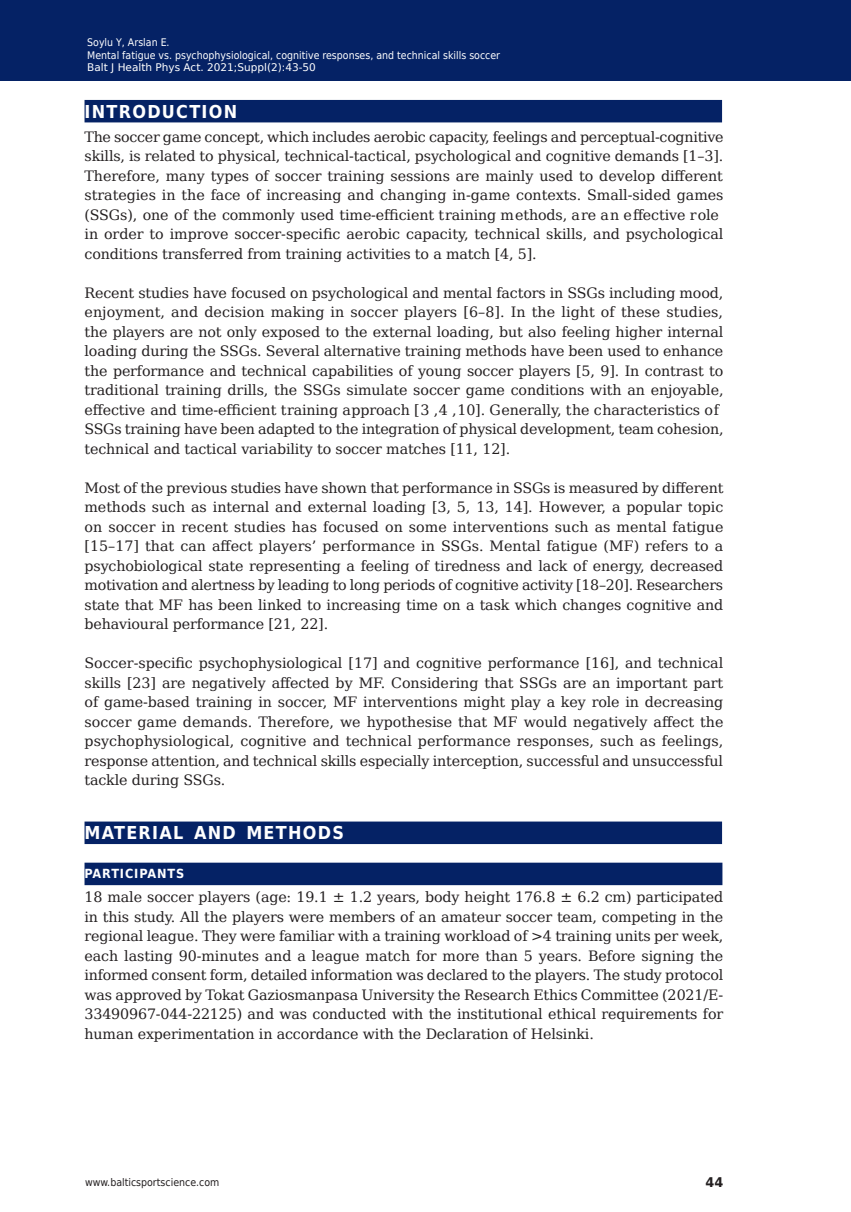
<style>
.page{position:relative;width:851px;height:1212px;background:#fff}
.page>*{position:absolute;margin:0;border:0;box-sizing:border-box;transform-origin:0 0}
.t1{font:700 17.85px "DejaVu Sans Condensed";letter-spacing:.07em;color:#fff}
.t2{font:14.25px/19.5px "DejaVu Serif";letter-spacing:-.01em;color:#231f20;text-align:justify}
.t3{font:700 13.35px "DejaVu Sans";color:#231f20;scale:.96 1}
.t4{font:700 12.6px "DejaVu Sans Condensed";letter-spacing:.07em;color:#fff}
.t5{font:10.5px/12.6px "DejaVu Sans Condensed";color:#fff}
.t6{font:10.5px "DejaVu Sans";color:#fff}
.t7{font:10.5px "DejaVu Sans Condensed";color:#231f20}
</style>
<div class="page">
<div style="left:0;top:0;width:850px;height:80px;background:#052265"></div>
<div style="left:84px;top:100px;width:638px;height:22px;background:#052265"></div>
<div style="left:84px;top:821px;width:638px;height:23px;background:#052265"></div>
<div style="left:84px;top:863px;width:638px;height:22px;background:#052265"></div>
<p class="t5" style="left:87px;top:35px;width:414px">Soylu Y, Arslan E.<br>Mental fatigue vs. psychophysiological, cognitive responses, and technical skills soccer</p>
<p class="t6" style="left:87px;top:59px;width:230px">Balt J Health Phys Act. 2021;Suppl(2):43-50</p>
<p class="t1" style="left:84px;top:97px;width:154px">INTRODUCTION</p>
<p class="t2" style="left:84px;top:126px;width:640px;text-align:left">The soccer game concept, which includes aerobic capacity, feelings and perceptual-cognitive skills, is related to physical, technical-tactical, psychological and cognitive demands [1–3].<br>Therefore, many types of soccer training sessions are mainly used to develop different strategies in the face of increasing and changing in-game contexts. Small-sided games (SSGs), one of the commonly used time-efficienttrainingmethods,areaneffectiverole<br>in order to improve soccer-specific aerobic capacity, technical skills, and psychological conditions transferred from training activities to a match [4, 5].</p>
<p class="t2" style="left:84px;top:282px;width:640px">Recent studies have focused on psychological and mental factors in SSGs including mood, enjoyment, and decision making in soccer players [6–8]. In the light of these studies, the players are not only exposed to the external loading, but also feeling higher internal loading during the SSGs. Several alternative training methods have been used to enhance the performance and technical capabilities of young soccer players [5, 9]. In contrast to traditional training drills, the SSGs simulate soccer game conditions with an enjoyable, effective and time-efficienttraininga</p>
<p class="t2" style="left:84px;top:399px;width:640px;text-align:left;text-indent:462px">lly,thecharacteristicsof<br>SSGs training have been adapted to the integration of physical development, team cohesion, technical and tactical variability to soccer matches [11, 12].</p>
<p class="t2" style="left:84px;top:477px;width:640px">Most of the previous studies have shown that performance in SSGs is measured by different methods such as internal and external loading [3, 5, 13, 14]. However, a popular topic on soccer in recent studies has focused on some interventions such as mental fatigue [1 5–1 7] that can affect players’ performance in SSGs. Mental fatigue (MF) refers to a psychobiological state representing a feeling of tiredness and lack of energy, decreased motivation and alertness by leading to long periods of cognitive activity [1 8–20]. Researchers state that MF has been linked to increasing time on a task which changes cognitive and behavioural performance [21, 22].</p>
<p class="t2" style="left:84px;top:652px;width:640px">Soccer-specific psychophysiological [1 7] and cognitive performance [1 6] , and technical skills [ 23] are negatively affected by MF. Considering that SSGs are an important part of game-based training in soccer, MF interventions might play a key role in decreasing soccer game demands. Therefore, we hypothesise that MF would negatively affect the psychophysiological, cognitive and technical performance responses, such as feelings, response attention, and technical skills especially interception, successful and unsuccessful tackle during SSGs.</p>
<p class="t1" style="left:84px;top:818px;width:261px">MATERIAL AND METHODS</p>
<p class="t4" style="left:84px;top:863px;width:101px">PARTICIPANTS</p>
<p class="t2" style="left:84px;top:886px;width:640px">18 male soccer players (age: 19.1 ± 1.2 years, body height 176.8 ± 6.2 cm) participated in this study. All the players were members of an amateur soccer team, competing in the regional league. They were familiar with a training workload of &gt;4 training units per week, each lasting 90 -minutes and a league match for more than 5 years. Before signing the informed consent form, detailed information was declared to the players. The study protocol was approved by Tokat Gaziosmanpasa University the Research Ethics Committee (20 21 /E-334</p>
<p class="t2" style="left:360px;top:399px;width:17px">pproach</p>
<p class="t2" style="left:420px;top:399px;width:79px">[3 ,4 ,10]. Genera</p>
<p class="t2" style="left:84px;top:1003px;width:640px;text-indent:103px">-221 25) and was conducted with the institutional ethical requirements for human experimentation in accordance with the Declaration of Helsinki.</p>
<p class="t2" style="left:111px;top:1003px;width:59px">90967-044</p>
<p class="t7" style="left:85px;top:1174px;width:136px">www.balticsportscience.com</p>
<p class="t3" style="left:705px;top:1172px;width:20px">44</p>
</div>
